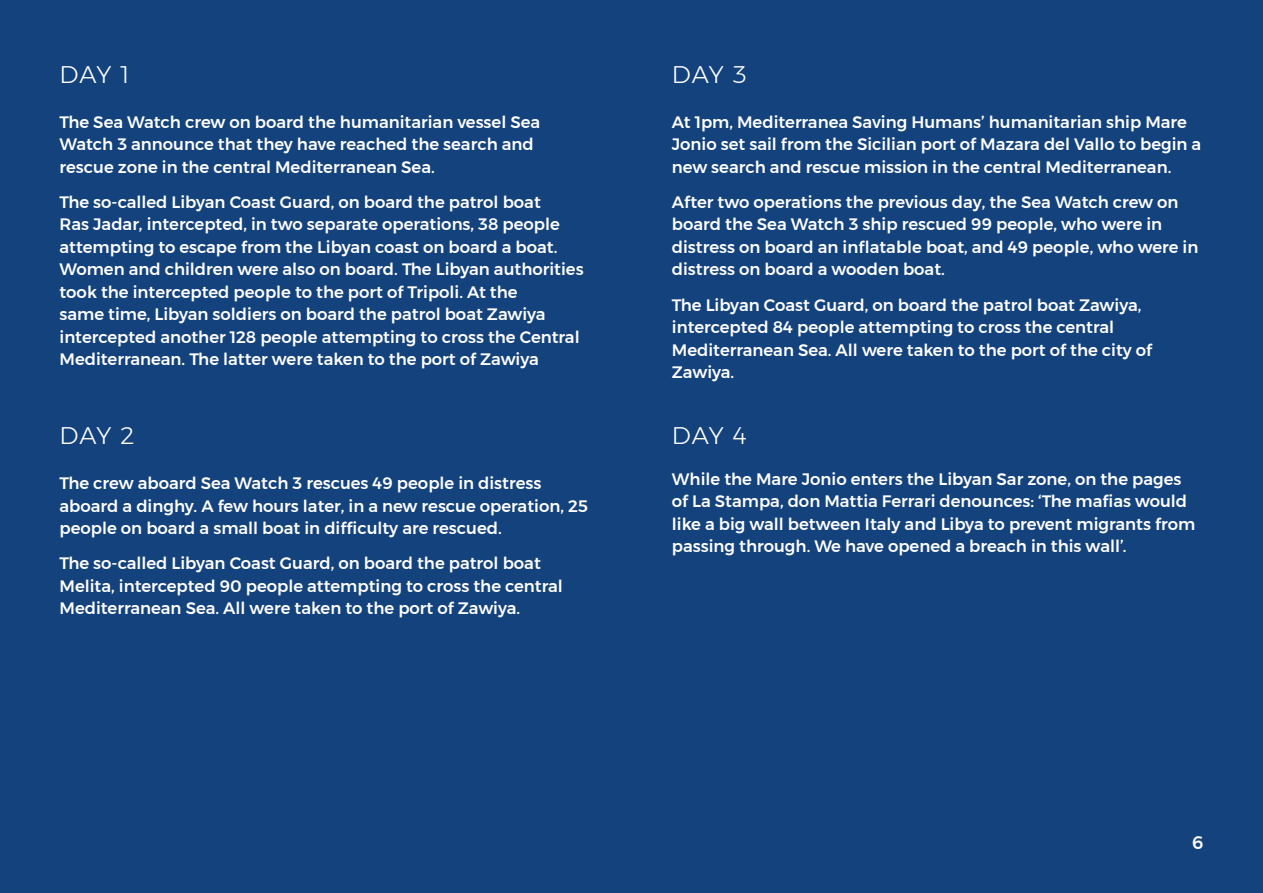
<style>
.page{position:relative;width:1263px;height:893px;background:#13427d}
.page>*{position:absolute;margin:0;border:0;box-sizing:border-box;transform-origin:0 0}
.t1{font:300 24px "Montserrat";letter-spacing:.02em;color:#fff}
.t2{font:500 18px "Montserrat";color:#fff}
.t3{font:500 16.5px/22.5px "Montserrat";color:#fff}
</style>
<div class="page">
<h1 class="t1" style="left:60px;top:56px;width:71px">DAY 1</h1>
<p class="t3" style="left:60px;top:110px;width:482px">The Sea Watch crew on board the humanitarian vessel Sea<br>Watch 3 announce that they have reached the search and rescue zone in the central Mediterranean Sea.</p>
<p class="t3" style="left:60px;top:191px;width:526px">The so-called Libyan Coast Guard, on board the patrol boat<br>Ras Jadar, intercepted, in two separate operations, 38 people attempting to escape from the Libyan coast on board a boat.<br>Women and children were also on board. The Libyan authorities took the intercepted people to the port of Tripoli. At the<br>same time, Libyan soldiers on board the patrol boat Zawiya intercepted another 128 people attempting to cross the Central Mediterranean. The latter were taken to the port of Zawiya</p>
<h1 class="t1" style="left:60px;top:418px;width:76px">DAY 2</h1>
<p class="t3" style="left:60px;top:472px;width:530px">The crew aboard Sea Watch 3 rescues 49 people in distress aboard a dinghy. A few hours later, in a new rescue operation, 25 people on board a small boat in difficulty are rescued.</p>
<p class="t3" style="left:60px;top:552px;width:505px">The so-called Libyan Coast Guard, on board the patrol boat<br>Melita, intercepted 90 people attempting to cross the central<br>Mediterranean Sea. All were taken to the port of Zawiya.</p>
<h1 class="t1" style="left:672px;top:56px;width:76px">DAY 3</h1>
<p class="t3" style="left:672px;top:110px;width:531px">At 1pm, Mediterranea Saving Humans’ humanitarian ship Mare<br>Jonio set sail from the Sicilian port of Mazara del Vallo to begin a new search and rescue mission in the central Mediterranean.</p>
<p class="t3" style="left:672px;top:191px;width:528px">After two operations the previous day, the Sea Watch crew on board the Sea Watch 3 ship rescued 99 people, who were in distress on board an inflatable boat, and 49 people, who were in distress on board a wooden boat.</p>
<p class="t3" style="left:672px;top:293px;width:482px">The Libyan Coast Guard, on board the patrol boat Zawiya, intercepted 84 people attempting to cross the central Mediterranean Sea. All were taken to the port of the city of Zawiya.</p>
<h1 class="t1" style="left:672px;top:418px;width:76px">DAY 4</h1>
<p class="t3" style="left:672px;top:468px;width:525px">While the Mare Jonio enters the Libyan Sar zone, on the pages of La Stampa, don Mattia Ferrari denounces: ‘The mafias would like a big wall between Italy and Libya to prevent migrants from passing through. We have opened a breach in this wall’.</p>
<p class="t2" style="left:1192px;top:828px;width:13px">6</p>
</div>
